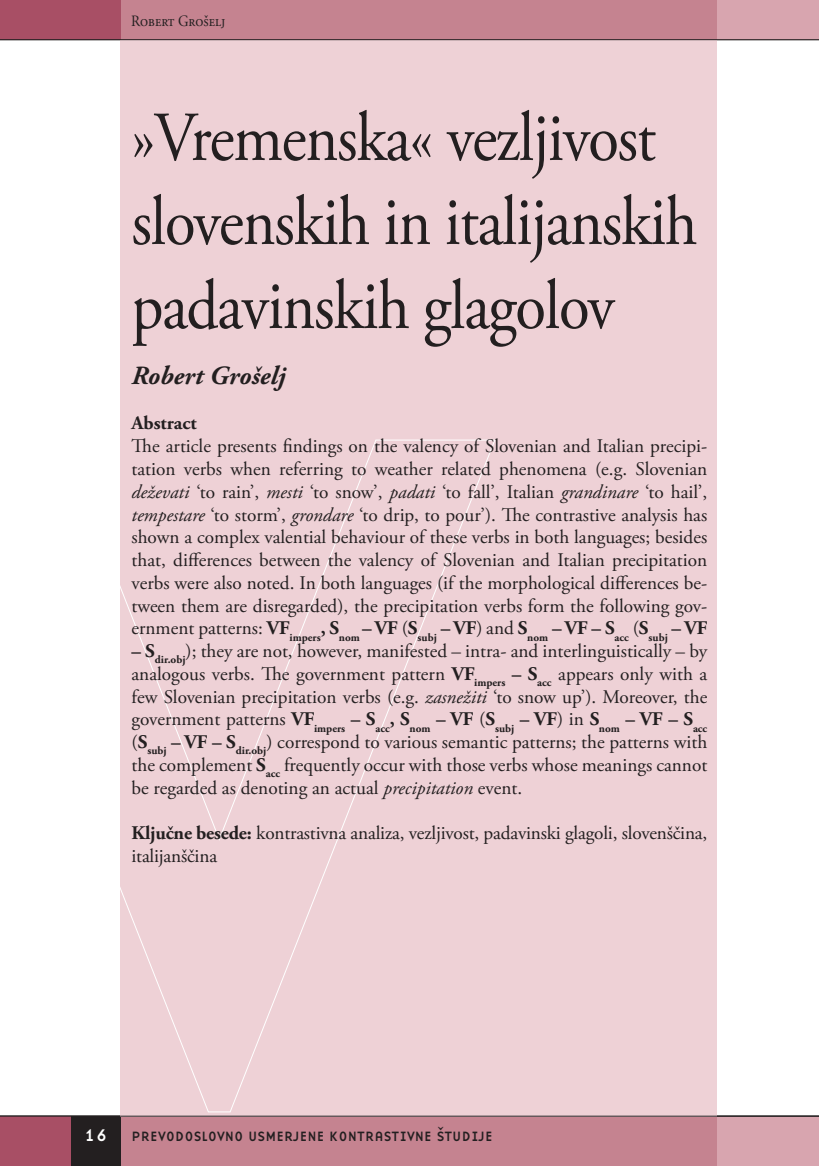
<style>
.page{position:relative;width:819px;height:1166px;background:#fff}
.page>*{position:absolute;margin:0;border:0;box-sizing:border-box;transform-origin:0 0}
.t1{font:70px/84px "Adobe Garamond Pro";letter-spacing:-.035em;color:#231f20;scale:.9 1}
.t2{font:italic 700 26.25px "Adobe Garamond Pro";color:#231f20}
.t3{font:19.25px/22.8px "Adobe Garamond Pro";letter-spacing:-.005em;color:#231f20;text-align:justify}
.t4{font:700 19.25px "Adobe Garamond Pro";color:#231f20}
.t5{font:17.5px "Base Nine";color:#fff}
.t6{font:15.75px "Adobe Garamond Pro";color:#231f20;scale:.9 1}
.t7{font:14px "Base Nine";color:#231f20}
.t8{font:700 11.2px "Adobe Garamond Pro";color:#231f20}
.s1{font-style:italic}
.s2{font-weight:700}
</style>
<div class="page">
<div style="left:120px;top:1116px;width:622px;height:50px;background:#c58390"></div>
<div style="left:717px;top:1116px;width:101px;height:50px;background:#d8a5af"></div>
<div style="left:120px;top:0;width:597px;height:40px;background:#c58390"></div>
<div style="left:717px;top:0;width:101px;height:40px;background:#d8a5af"></div>
<div style="left:0;top:1116px;width:71px;height:50px;background:#a84f65"></div>
<div style="left:71px;top:1116px;width:50px;height:50px;background:#231f20"></div>
<div style="left:121px;top:40px;width:596px;height:1076px;background:#eed1d6"></div>
<div style="left:0;top:0;width:121px;height:40px;background:#a84f65"></div>
<hr style="left:0;top:39px;width:818px;height:1px;background:#231f20">
<hr style="left:0;top:1116px;width:818px;height:1px;background:#231f20">
<svg style="left:120px;top:439px;width:375px;height:674px"></svg>
<p class="t6" style="left:131px;top:11px;width:106px">Robert Grošelj</p>
<h1 class="t1" style="left:131px;top:98px;width:630px">»Vremenska« vezljivost slovenskih in italijanskih padavinskih glagolov</h1>
<h2 class="t2" style="left:131px;top:360px;width:155px">Robert Grošelj</h2>
<p class="t4" style="left:131px;top:412px;width:67px">Abstract</p>
<p class="t3" style="left:131px;top:435px;width:577px">The article presents findings on the valency of Slovenian and Italian precipi&shy;tation verbs when referring to weather related phenomena (e.g. Slovenian <span class="s1">deževati</span> ‘to rain’, <span class="s1">mesti</span> ‘to snow’, <span class="s1">padati</span> ‘to fall’, Italian <span class="s1">grandinare</span> ‘to hail’, <span class="s1">tempestare</span> ‘to storm’, <span class="s1">grondare</span> ‘to drip, to pour’). The contrastive analysis has shown a complex valential behaviour of these verbs in both languages; besides that, differences between the valency of Slovenian and Italian precipitation verbs were also noted. In both languages (if the morphological differences be&shy;tween them are disregarded), the precipitation verbs form the following gov-</p>
<p class="t8" style="left:131px;top:630px;width:577px"><sup>ernment</sup> <sup>patterns:</sup> <sup>VF</sup>impers<sup>,</sup> <sup>S</sup>nom <sup>–</sup> <sup>VF</sup> <sup>(</sup><sup>S</sup>subj <sup>–</sup> <sup>VF</sup><sup>)</sup> <sup>and</sup> <sup>S</sup>nom <sup>–</sup> <sup>VF</sup> <sup>–</sup> <sup>S</sup>acc <sup>(</sup><sup>S</sup>subj <sup>–</sup> <sup>VF</sup></p>
<p class="t3" style="left:131px;top:640px;width:577px"><span class="s2">– S</span><sub>dir.obj</sub>); they are not, however, manifested – intra- and interlinguistically – by analogous verbs. The government pattern <span class="s2">VF</span><sub>impers</sub> <span class="s2">– S</span><sub>acc</sub> appears only with a few Slovenian precipitation verbs (e.g. <span class="s1">zasnežiti</span> ‘to snow up’). Moreover, the government patterns <span class="s2">VF</span><sub>impers</sub> <span class="s2">– S</span><sub>acc</sub><span class="s2">, S</span><sub>nom</sub> <span class="s2">– VF</span> (<span class="s2">S</span><sub>subj</sub> <span class="s2">– VF</span>) in <span class="s2">S</span><sub>nom</sub> <span class="s2">– VF – S</span><sub>acc </sub>(<span class="s2">S</span><sub>subj</sub> <span class="s2">– VF – S</span><sub>dir.obj</sub>) correspond to various semantic patterns; the patterns with the complement <span class="s2">S</span><sub>acc</sub> frequently occur with those verbs whose meanings cannot be regarded as denoting an actual <span class="s1">precipitation</span> event.</p>
<p class="t3" style="left:131px;top:822px;width:577px"><span class="s2">Ključne besede:</span> kontrastivna analiza, vezljivost, padavinski glagoli, slovenščina, italijanščina</p>
<p class="t5" style="left:84px;top:1123px;width:25px">16</p>
<p class="t7" style="left:131px;top:1126px;width:363px">PREVODOSLOVNO USMERJENE KONTRASTIVNE ŠTUDIJE</p>
</div>
